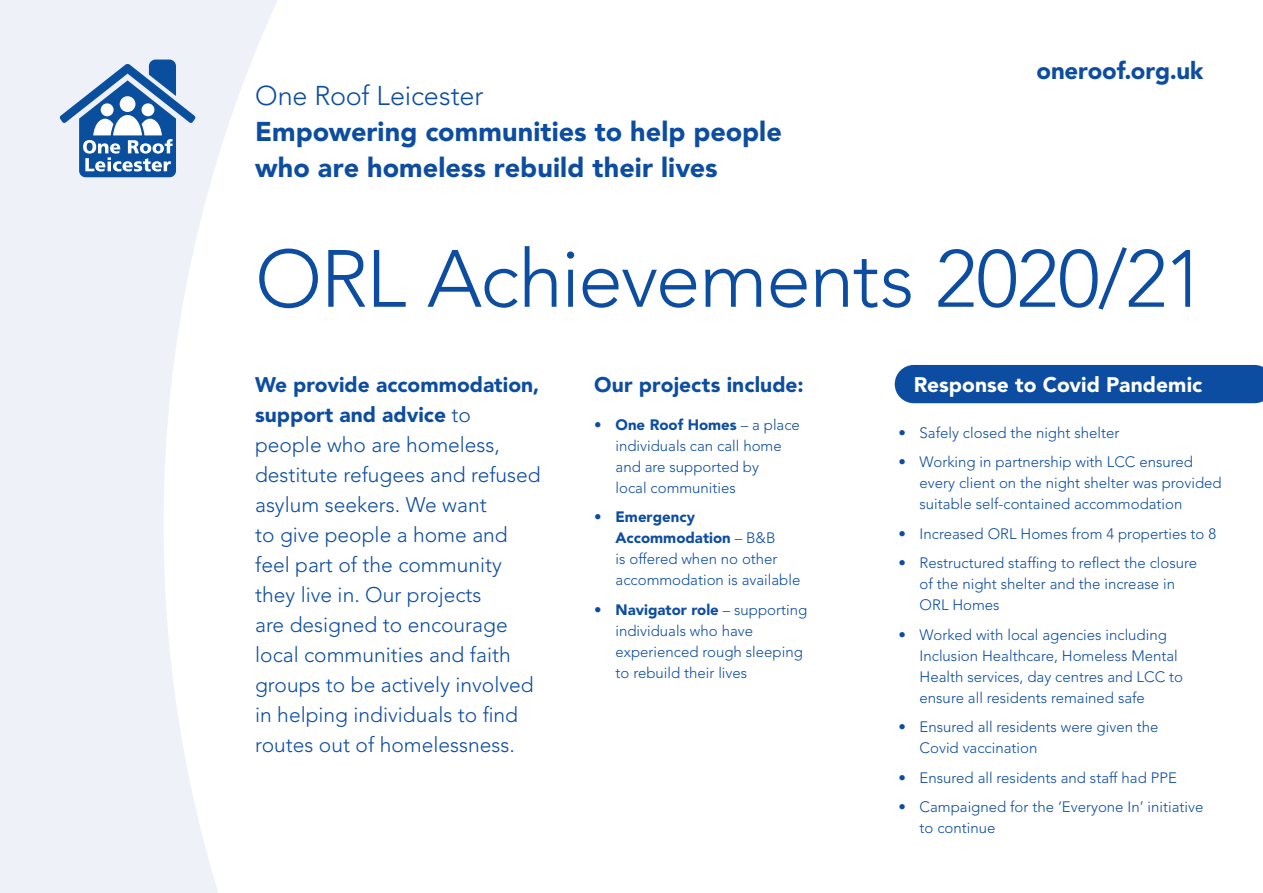
<style>
.page{position:relative;width:1263px;height:893px;background:#fff}
.page>*{position:absolute;margin:0;border:0;box-sizing:border-box;transform-origin:0 0}
.t1{font:300 80.1px "Avenir LT";letter-spacing:-.02em;color:#0d4da1}
.t2{font:900 27px/36px "Avenir LT";color:#0d4da1}
.t3{font:300 27px "Avenir LT";letter-spacing:-.005em;color:#0d4da1}
.t4{font:900 24px "Avenir LT";letter-spacing:-.005em;color:#0d4da1}
.t5{font:300 21px/30px "Avenir LT";color:#0d4da1}
.t6{font:900 21px "Avenir LT";color:#fff}
.t7{font:900 21px "Avenir LT";letter-spacing:.005em;color:#0d4da1}
.t8{font:300 15px/21px "Avenir LT";color:#0d4da1}
.s1{font-weight:900}
</style>
<div class="page">
<div style="left:895px;top:365px;width:368px;height:38px;background:#0d4da1"></div>
<svg style="left:0;top:0;width:278px;height:893px;fill:#eff1f8"></svg>
<svg style="left:60px;top:60px;width:136px;height:117px"></svg>
<h2 class="t3" style="left:255px;top:80px;width:230px">One Roof Leicester</h2>
<h2 class="t2" style="left:255px;top:114px;width:528px">Empowering communities to help people who are homeless rebuild their lives</h2>
<h3 class="t4" style="left:1036px;top:56px;width:168px">oneroof.org.uk</h3>
<h1 class="t1" style="left:255px;top:232px;width:952px">ORL Achievements 2020/21</h1>
<p class="t5" style="left:255px;top:370px;width:287px"><span class="s1">We provide accommodation, support and advice</span> to people who are homeless, destitute refugees and refused asylum seekers. We want<br>to give people a home and feel part of the community they live in. Our projects<br>are designed to encourage local communities and faith groups to be actively involved in helping individuals to find routes out of homelessness.</p>
<h3 class="t7" style="left:594px;top:372px;width:211px">Our projects include:</h3>
<p class="t8" style="left:615px;top:414px;width:186px;text-indent:-21px"><span class="s1">• One Roof Homes</span> – a place individuals can call home and are supported by<br>local communities</p>
<p class="t8" style="left:615px;top:507px;width:186px;text-indent:-21px"><span class="s1">• Emergency<br>Accommodation</span> – B&amp;B<br>is offered when no other accommodation is available</p>
<p class="t8" style="left:615px;top:599px;width:193px;text-indent:-21px"><span class="s1">• Navigator role</span> – supporting individuals who have experienced rough sleeping to rebuild their lives</p>
<h3 class="t6" style="left:914px;top:372px;width:290px">Response to Covid Pandemic</h3>
<p class="t8" style="left:898px;top:422px;width:223px">• Safely closed the night shelter</p>
<p class="t8" style="left:919px;top:451px;width:304px;text-indent:-21px">• Working in partnership with LCC ensured every client on the night shelter was provided suitable self-contained accommodation</p>
<p class="t8" style="left:898px;top:523px;width:319px">• Increased ORL Homes from 4 properties to 8</p>
<p class="t8" style="left:919px;top:553px;width:279px;text-indent:-21px">• Restructured staffing to reflect the closure of the night shelter and the increase in<br>ORL Homes</p>
<p class="t8" style="left:919px;top:624px;width:265px;text-indent:-21px">• Worked with local agencies including Inclusion Healthcare, Homeless Mental Health services, day centres and LCC to ensure all residents remained safe</p>
<p class="t8" style="left:919px;top:717px;width:240px;text-indent:-21px">• Ensured all residents were given the<br>Covid vaccination</p>
<p class="t8" style="left:898px;top:767px;width:280px">• Ensured all residents and staff had PPE</p>
<p class="t8" style="left:919px;top:797px;width:285px;text-indent:-21px">• Campaigned for the ‘Everyone In’ initiative to continue</p>
</div>
